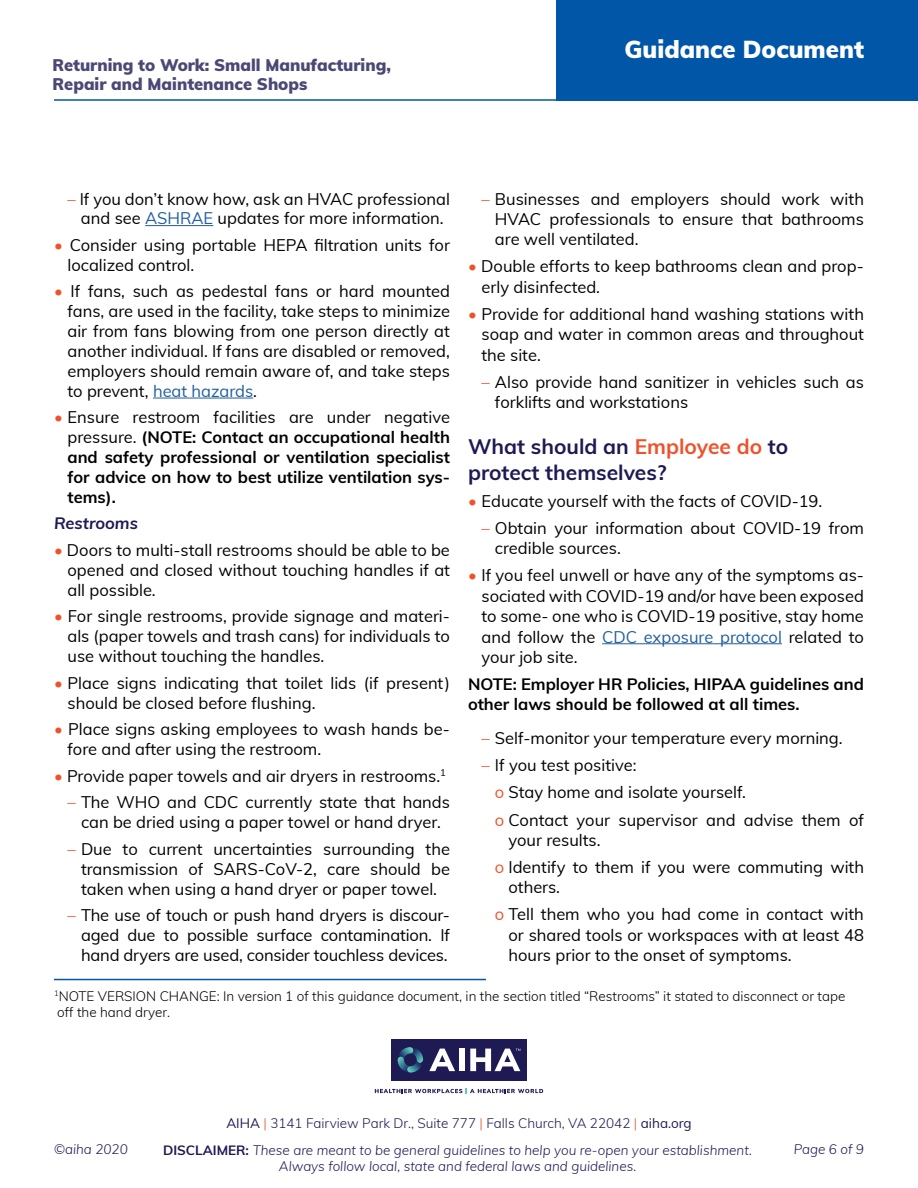
<style>
.page{position:relative;width:918px;height:1188px;background:#fff}
.page>*{position:absolute;margin:0;border:0;box-sizing:border-box;transform-origin:0 0}
.t1{font:900 24px "Muli";color:#fff}
.t2{font:700 21px/25.8px "Muli";color:#1e1a53}
.t3{font:16.5px/19.8px "Muli";color:#000}
.t4{font:700 16.5px/19.8px "Muli";color:#000;text-align:justify}
.t5{font:900 16.5px/19.8px "Muli";color:#4b4875}
.t6{font:italic 700 16.5px "Muli";color:#1e1a53}
.t7{font:italic 300 13.5px/16.2px "Muli";color:#1e1a53;text-align:center}
.t8{font:300 13.5px/16.2px "Muli";color:#000}
.t9{font:300 13.5px "Muli";color:#1e1a53}
.s1{color:#f0512a}
.s2{color:#215e9e}
.s3{font-weight:400;color:#f0512a}
.s4{font-weight:400}
.s5{font-weight:700;font-style:normal}
</style>
<div class="page">
<hr style="left:54px;top:99px;width:537px;height:2px;background:#0256a7">
<div style="left:556px;top:0;width:362px;height:101px;background:#0256a7"></div>
<div style="left:391px;top:1039px;width:136px;height:42px;background:#1e1a53"></div>
<svg style="left:398px;top:1047px;width:25px;height:26px"></svg>
<svg style="left:375px;top:1088px;width:168px;height:6px"></svg>
<svg style="left:429px;top:1049px;width:26px;height:22px"></svg>
<div style="left:459px;top:1049px;width:6px;height:22px;background:#fff"></div>
<svg style="left:470px;top:1049px;width:50px;height:22px"></svg>
<hr style="left:145px;top:225px;width:68px;height:1px;background:#215e9e">
<hr style="left:153px;top:398px;width:100px;height:1px;background:#215e9e">
<hr style="left:602px;top:643px;width:180px;height:1px;background:#215e9e">
<hr style="left:54px;top:979px;width:432px;height:1px;background:#0256a7">
<p class="t5" style="left:52px;top:54px;width:340px">Returning to Work: Small Manufacturing,<br>Repair and Maintenance Shops</p>
<h1 class="t1" style="left:625px;top:31px;width:241px">Guidance Document</h1>
<p class="t3" style="left:68px;top:188px;width:384px;text-align:center"><span class="s1">–</span> If you don’t know how, ask an HVAC professional and see <span class="s2">ASHRAE</span> updates for more information.</p>
<p class="t3" style="left:68px;top:234px;width:384px;text-indent:-13px"><span class="s1">•</span> Consider using portable HEPA filtration units for localized control.</p>
<p class="t3" style="left:68px;top:281px;width:384px;text-align:justify;text-indent:-13px"><span class="s1">•</span> If fans, such as pedestal fans or hard mounted fans, are used in the facility, take steps to minimize air from fans blowing from one person directly at another individual. If fans are disabled or removed, employers should remain aware of, and take steps to prevent, <span class="s2">heat hazards</span>.</p>
<p class="t4" style="left:68px;top:407px;width:384px;text-indent:-13px"><span class="s3">•</span> <span class="s4">Ensure restroom facilities are under negative pressure.</span> (NOTE: Contact an occupational health and safety professional or ventilation specialist for advice on how to best utilize ventilation sys&shy;tems).</p>
<p class="t6" style="left:54px;top:512px;width:86px">Restrooms</p>
<p class="t3" style="left:68px;top:539px;width:384px;text-align:justify;text-indent:-13px"><span class="s1">•</span> Doors to multi-stall restrooms should be able to be opened and closed without touching handles if at all possible.</p>
<p class="t3" style="left:68px;top:606px;width:384px;text-align:justify;text-indent:-13px"><span class="s1">•</span> For single restrooms, provide signage and materi&shy;als (paper towels and trash cans) for individuals to use without touching the handles.</p>
<p class="t3" style="left:68px;top:672px;width:384px;text-indent:-13px"><span class="s1">•</span> Place signs indicating that toilet lids (if present) should be closed before flushing.</p>
<p class="t3" style="left:67px;top:719px;width:384px;text-indent:-13px"><span class="s1">•</span> Place signs asking employees to wash hands be&shy;fore and after using the restroom.</p>
<p class="t3" style="left:54px;top:765px;width:393px"><span class="s1">•</span> Provide paper towels and air dryers in restrooms.<sup>1</sup></p>
<p class="t3" style="left:68px;top:792px;width:384px;text-align:center"><span class="s1">–</span> The WHO and CDC currently state that hands can be dried using a paper towel or hand dryer.</p>
<p class="t3" style="left:81px;top:838px;width:371px;text-align:justify;text-indent:-13px"><span class="s1">–</span> Due to current uncertainties surrounding the transmission of SARS-CoV-2, care should be taken when using a hand dryer or paper towel.</p>
<p class="t3" style="left:81px;top:905px;width:371px;text-align:justify;text-indent:-13px"><span class="s1">–</span> The use of touch or push hand dryers is discour&shy;aged due to possible surface contamination. If hand dryers are used, consider touchless devices.</p>
<p class="t3" style="left:495px;top:188px;width:371px;line-height:20.4px;text-align:justify;text-indent:-13px"><span class="s1">–</span> Businesses and employers should work with HVAC professionals to ensure that bathrooms are well ventilated.</p>
<p class="t3" style="left:481px;top:255px;width:384px;line-height:20.4px;text-indent:-13px"><span class="s1">•</span> Double efforts to keep bathrooms clean and prop&shy;erly disinfected.</p>
<p class="t3" style="left:481px;top:303px;width:384px;line-height:20.4px;text-align:justify;text-indent:-13px"><span class="s1">•</span> Provide for additional hand washing stations with soap and water in common areas and throughout the site.</p>
<p class="t3" style="left:495px;top:371px;width:370px;line-height:20.4px;text-indent:-13px"><span class="s1">–</span> Also provide hand sanitizer in vehicles such as forklifts and workstations</p>
<p class="t2" style="left:468px;top:433px;width:322px">What should an <span class="s1">Employee do</span> to protect themselves?</p>
<p class="t3" style="left:468px;top:490px;width:356px"><span class="s1">•</span> Educate yourself with the facts of COVID-19.</p>
<p class="t3" style="left:495px;top:517px;width:371px;line-height:20.4px;text-indent:-13px"><span class="s1">–</span> Obtain your information about COVID-19 from credible sources.</p>
<p class="t3" style="left:481px;top:565px;width:384px;line-height:20.4px;text-align:justify;text-indent:-13px"><span class="s1">•</span> If you feel unwell or have any of the symptoms as&shy;sociated with COVID-19 and/or have been exposed to some- one who is COVID-19 positive, stay home and follow the <span class="s2">CDC exposure protocol</span> related to your job site.</p>
<p class="t4" style="left:468px;top:673px;width:398px;line-height:20.4px">NOTE: Employer HR Policies, HIPAA guidelines and other laws should be followed at all times.</p>
<p class="t3" style="left:481px;top:728px;width:363px"><span class="s1">–</span> Self-monitor your temperature every morning.</p>
<p class="t3" style="left:495px;top:751px;width:370px;line-height:27.2px;text-indent:-13px"><span class="s1">–</span> If you test positive:<br><span class="s1">o</span> Stay home and isolate yourself.<br><span class="s1">o</span> Contact your supervisor and advise them of</p>
<p class="t3" style="left:495px;top:826px;width:371px;line-height:27.2px;text-indent:13px">your results.<br><span class="s1">o</span> Identify to them if you were commuting with</p>
<p class="t3" style="left:495px;top:873px;width:370px;line-height:27.2px;text-indent:13px">others.<br><span class="s1">o</span> Tell them who you had come in contact with</p>
<p class="t3" style="left:508px;top:924px;width:357px;line-height:20.4px">or shared tools or workspaces with at least 48 hours prior to the onset of symptoms.</p>
<p class="t8" style="left:54px;top:987px;width:793px"><sup>1</sup>NOTE VERSION CHANGE: In version 1 of this guidance document, in the section titled “Restrooms” it stated to disconnect or tape off the hand dryer.</p>
<p class="t9" style="left:226px;top:1113px;width:467px"><span class="s4">AIHA</span> <span class="s1">|</span> 3141 Fairview Park Dr., Suite 777 <span class="s1">|</span> Falls Church, VA 22042 <span class="s1">|</span> <span class="s4">aiha.org</span></p>
<p class="t7" style="left:54px;top:1141px;width:75px">©aiha 2020</p>
<p class="t7" style="left:794px;top:1141px;width:72px">Page 6 of 9</p>
<p class="t7" style="left:163px;top:1141px;width:590px"><span class="s5">DISCLAIMER:</span> These are meant to be general guidelines to help you re-open your establishment.<br>Always follow local, state and federal laws and guidelines.</p>
</div>
